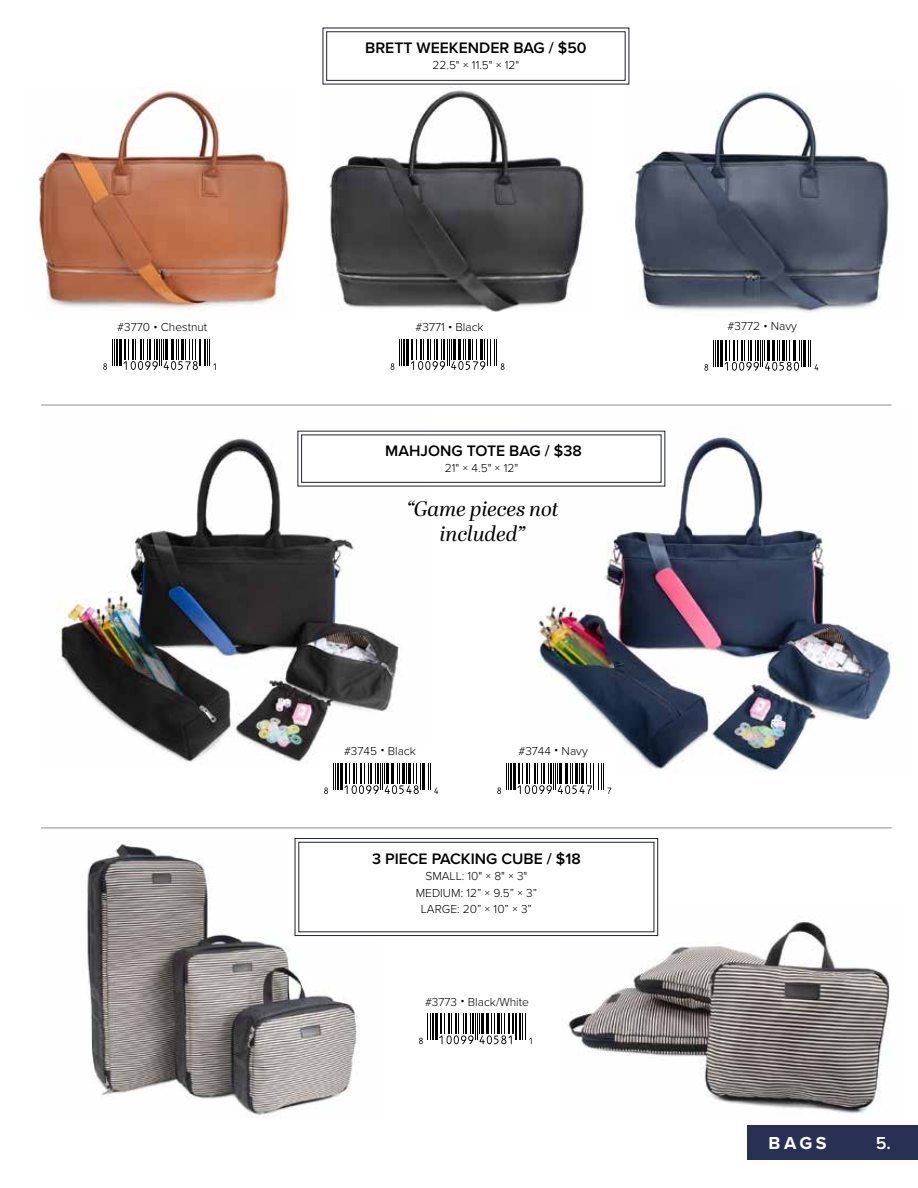
<style>
.page{position:relative;width:918px;height:1188px;background:#fff}
.page>*{position:absolute;margin:0;border:0;box-sizing:border-box;transform-origin:0 0}
.t1{font:italic 21px/25.2px "Abril Display";color:#000;text-align:center}
.t2{font:700 18px "Proxima Nova";color:#fff}
.t3{font:600 18px "Proxima Nova";color:#fff}
.t4{font:600 15.75px "Proxima Nova";color:#000}
.t5{font:300 12px/16.5px "Proxima Nova";color:#000;text-align:center}
</style>
<div class="page">
<div style="left:747px;top:1125px;width:171px;height:35px;background:#283054"></div>
<img style="left:329px;top:90px;width:255px;height:222px">
<hr style="left:435px;top:1013px;width:2px;height:27px;background:#000">
<hr style="left:512px;top:1013px;width:2px;height:21px;background:#000">
<hr style="left:515px;top:1013px;width:2px;height:27px;background:#000">
<svg style="left:419px;top:1013px;width:14px;height:31px"></svg>
<svg style="left:439px;top:1013px;width:73px;height:31px"></svg>
<svg style="left:520px;top:1013px;width:12px;height:31px"></svg>
<img style="left:87px;top:841px;width:294px;height:276px">
<img style="left:631px;top:91px;width:259px;height:221px">
<img style="left:32px;top:89px;width:257px;height:221px">
<svg style="left:322px;top:27px;width:308px;height:58px"></svg>
<div style="left:326px;top:31px;width:300px;height:50px;border:1px solid #20242b"></div>
<hr style="left:116px;top:339px;width:2px;height:27px;background:#000">
<hr style="left:119px;top:339px;width:3px;height:27px;background:#000">
<svg style="left:103px;top:339px;width:12px;height:31px"></svg>
<svg style="left:124px;top:339px;width:92px;height:31px"></svg>
<hr style="left:403px;top:339px;width:2px;height:27px;background:#000">
<hr style="left:407px;top:339px;width:2px;height:27px;background:#000">
<svg style="left:391px;top:339px;width:11px;height:31px"></svg>
<svg style="left:411px;top:339px;width:94px;height:31px"></svg>
<hr style="left:717px;top:340px;width:2px;height:26px;background:#000">
<hr style="left:720px;top:340px;width:3px;height:26px;background:#000">
<hr style="left:803px;top:340px;width:2px;height:26px;background:#000">
<svg style="left:704px;top:340px;width:12px;height:31px"></svg>
<svg style="left:725px;top:340px;width:77px;height:31px"></svg>
<svg style="left:808px;top:340px;width:10px;height:31px"></svg>
<hr style="left:41px;top:827px;width:851px;height:2px;background:#000">
<img style="left:561px;top:909px;width:329px;height:205px">
<img style="left:56px;top:438px;width:345px;height:324px">
<img style="left:537px;top:435px;width:355px;height:337px">
<svg style="left:297px;top:430px;width:369px;height:57px"></svg>
<div style="left:301px;top:435px;width:360px;height:48px;border:1px solid #20242b"></div>
<div style="left:320px;top:750px;width:124px;height:58px;background:#fff"></div>
<hr style="left:337px;top:763px;width:2px;height:27px;background:#000">
<hr style="left:340px;top:763px;width:3px;height:27px;background:#000">
<hr style="left:423px;top:763px;width:2px;height:27px;background:#000">
<svg style="left:324px;top:763px;width:12px;height:31px"></svg>
<svg style="left:344px;top:763px;width:77px;height:31px"></svg>
<svg style="left:428px;top:763px;width:10px;height:31px"></svg>
<div style="left:493px;top:750px;width:124px;height:58px;background:#fff"></div>
<hr style="left:510px;top:763px;width:2px;height:27px;background:#000">
<hr style="left:513px;top:763px;width:3px;height:27px;background:#000">
<svg style="left:497px;top:763px;width:12px;height:31px"></svg>
<svg style="left:518px;top:763px;width:93px;height:31px"></svg>
<svg style="left:294px;top:838px;width:364px;height:98px"></svg>
<div style="left:298px;top:842px;width:356px;height:90px;border:1px solid #20242b"></div>
<hr style="left:41px;top:404px;width:851px;height:2px;background:#000">
<h3 class="t4" style="left:365px;top:36px;width:223px">BRETT WEEKENDER BAG / $50</h3>
<p class="t5" style="left:432px;top:57px;width:89px">22.5" × 11.5" × 12"</p>
<p class="t5" style="left:117px;top:318px;width:91px">#3770 • Chestnut</p>
<p class="t5" style="left:416px;top:318px;width:70px">#3771 • Black</p>
<p class="t5" style="left:728px;top:317px;width:71px">#3772 • Navy</p>
<h3 class="t4" style="left:385px;top:439px;width:198px">MAHJONG TOTE BAG / $38</h3>
<p class="t5" style="left:445px;top:459px;width:75px">21" × 4.5" × 12"</p>
<h1 class="t1" style="left:407px;top:497px;width:154px">“Game pieces not included”</h1>
<p class="t5" style="left:344px;top:742px;width:73px">#3745 • Black</p>
<p class="t5" style="left:518px;top:742px;width:71px">#3744 • Navy</p>
<h3 class="t4" style="left:372px;top:847px;width:210px">3 PIECE PACKING CUBE / $18</h3>
<p class="t5" style="left:416px;top:867px;width:123px">SMALL: 10" × 8" × 3"<br>MEDIUM: 12” × 9.5” × 3”<br>LARGE: 20” × 10” × 3”</p>
<p class="t5" style="left:425px;top:993px;width:105px">#3773 • Black/White</p>
<h2 class="t2" style="left:769px;top:1130px;width:60px">BAGS</h2>
<h2 class="t3" style="left:876px;top:1130px;width:17px">5.</h2>
</div>
